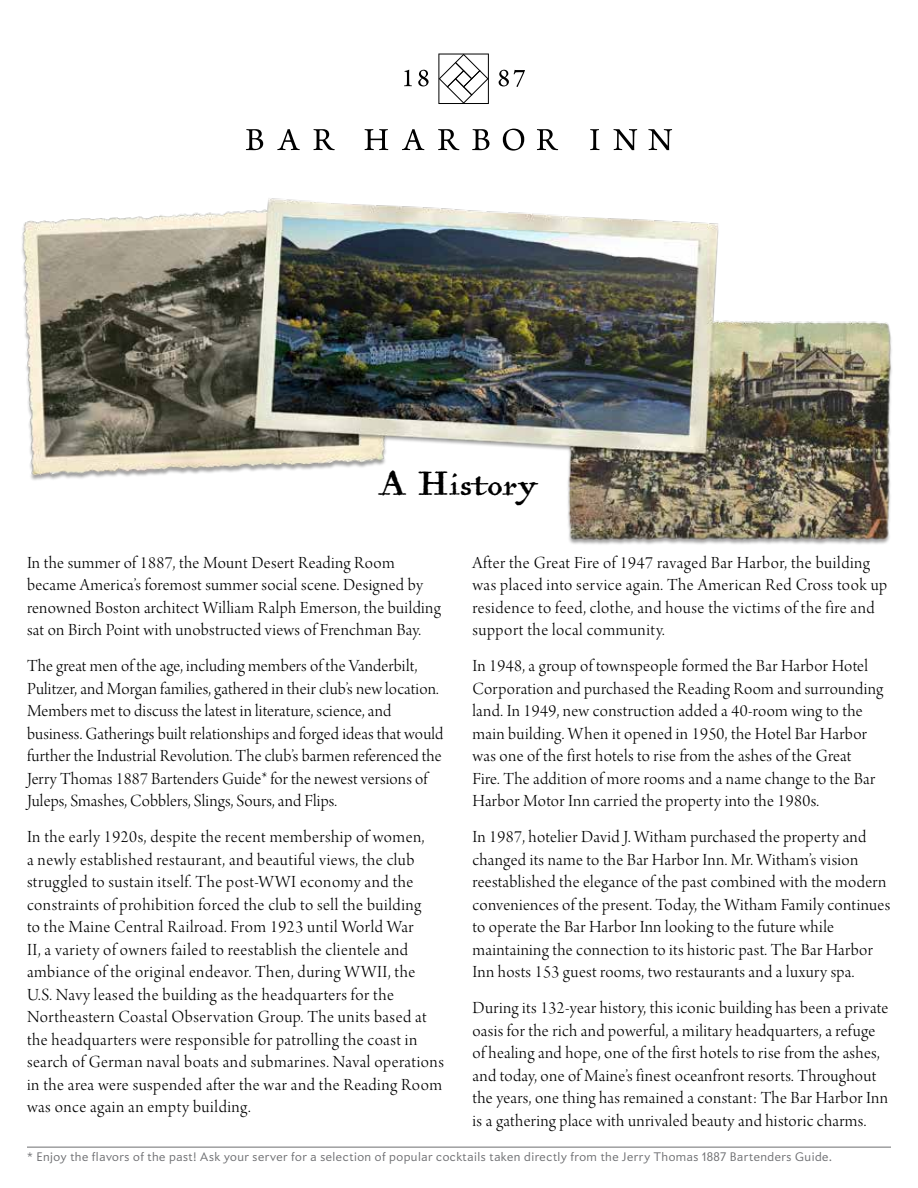
<style>
.page{position:relative;width:918px;height:1188px;background:#fff}
.page>*{position:absolute;margin:0;border:0;box-sizing:border-box;transform-origin:0 0}
.t1{font:44.55px "Antiquarian";letter-spacing:.025em;color:#000;scale:.91 1}
.t2{font:18px/22.5px "Arno Pro Light Display";letter-spacing:.02em;color:#000}
.t3{font:300 12px "Apres";letter-spacing:.04em;color:#6d6e71}
</style>
<div class="page">
<img style="left:22px;top:198px;width:870px;height:347px">
<svg style="left:438px;top:54px;width:51px;height:50px"></svg>
<svg style="left:404px;top:70px;width:8px;height:16px"></svg>
<svg style="left:418px;top:70px;width:11px;height:16px"></svg>
<svg style="left:499px;top:70px;width:26px;height:17px"></svg>
<svg style="left:246px;top:129px;width:17px;height:21px"></svg>
<svg style="left:277px;top:129px;width:23px;height:21px"></svg>
<svg style="left:313px;top:129px;width:22px;height:21px"></svg>
<svg style="left:365px;top:129px;width:23px;height:21px"></svg>
<svg style="left:402px;top:129px;width:22px;height:21px"></svg>
<svg style="left:438px;top:129px;width:21px;height:21px"></svg>
<svg style="left:472px;top:129px;width:17px;height:21px"></svg>
<svg style="left:503px;top:129px;width:21px;height:22px"></svg>
<svg style="left:537px;top:129px;width:21px;height:21px"></svg>
<svg style="left:590px;top:129px;width:10px;height:21px"></svg>
<svg style="left:613px;top:129px;width:24px;height:21px"></svg>
<svg style="left:648px;top:129px;width:24px;height:21px"></svg>
<hr style="left:27px;top:1147px;width:864px;height:1px;background:#6d6e71">
<h1 class="t1" style="left:381px;top:453px;width:174px">A History</h1>
<p class="t2" style="left:27px;top:552px;width:415px">In the summer of 1887, the Mount Desert Reading Room became America’s foremost summer social scene. Designed by renowned Boston architect William Ralph Emerson, the building sat on Birch Point with unobstructed views of Frenchman Bay.</p>
<p class="t2" style="left:27px;top:656px;width:418px">The great men of the age, including members of the Vanderbilt, Pulitzer, and Morgan families, gathered in their club’s new location.<br>Members met to discuss the latest in literature, science, and business. Gatherings built relationships and forged ideas that would further the Industrial Revolution. The club’s barmen referenced the Jerry Thomas 1887 Bartenders Guide* for the newest versions of Juleps, Smashes, Cobblers, Slings, Sours, and Flips.</p>
<p class="t2" style="left:27px;top:827px;width:418px">In the early 1920s, despite the recent membership of women,<br>a newly established restaurant, and beautiful views, the club struggled to sustain itself. The post-WWI economy and the constraints of prohibition forced the club to sell the building<br>to the Maine Central Railroad. From 1923 until World War<br>II, a variety of owners failed to reestablish the clientele and ambiance of the original endeavor. Then, during WWII, the U.S. Navy leased the building as the headquarters for the Northeastern Coastal Observation Group. The units based at the headquarters were responsible for patrolling the coast in search of German naval boats and submarines. Naval operations in the area were suspended after the war and the Reading Room was once again an empty building.</p>
<p class="t2" style="left:472px;top:552px;width:416px">After the Great Fire of 1947 ravaged Bar Harbor, the building was placed into service again. The American Red Cross took up residence to feed, clothe, and house the victims of the fire and support the local community.</p>
<p class="t2" style="left:472px;top:656px;width:412px">In 1948, a group of townspeople formed the Bar Harbor Hotel Corporation and purchased the Reading Room and surrounding land. In 1949, new construction added a 40-room wing to the main building. When it opened in 1950, the Hotel Bar Harbor was one of the first hotels to rise from the ashes of the Great<br>Fire. The addition of more rooms and a name change to the Bar Harbor Motor Inn carried the property into the 1980s.</p>
<p class="t2" style="left:472px;top:827px;width:419px">In 1987, hotelier David J. Witham purchased the property and changed its name to the Bar Harbor Inn. Mr. Witham’s vision reestablished the elegance of the past combined with the modern conveniences of the present. Today, the Witham Family continues to operate the Bar Harbor Inn looking to the future while maintaining the connection to its historic past. The Bar Harbor Inn hosts 153 guest rooms, two restaurants and a luxury spa.</p>
<p class="t2" style="left:472px;top:998px;width:417px">During its 132-year history, this iconic building has been a private oasis for the rich and powerful, a military headquarters, a refuge of healing and hope, one of the first hotels to rise from the ashes, and today, one of Maine’s finest oceanfront resorts. Throughout the years, one thing has remained a constant: The Bar Harbor Inn is a gathering place with unrivaled beauty and historic charms.</p>
<p class="t3" style="left:27px;top:1149px;width:806px">* Enjoy the flavors of the past! Ask your server for a selection of popular cocktails taken directly from the Jerry Thomas 1887 Bartenders Guide.</p>
</div>
